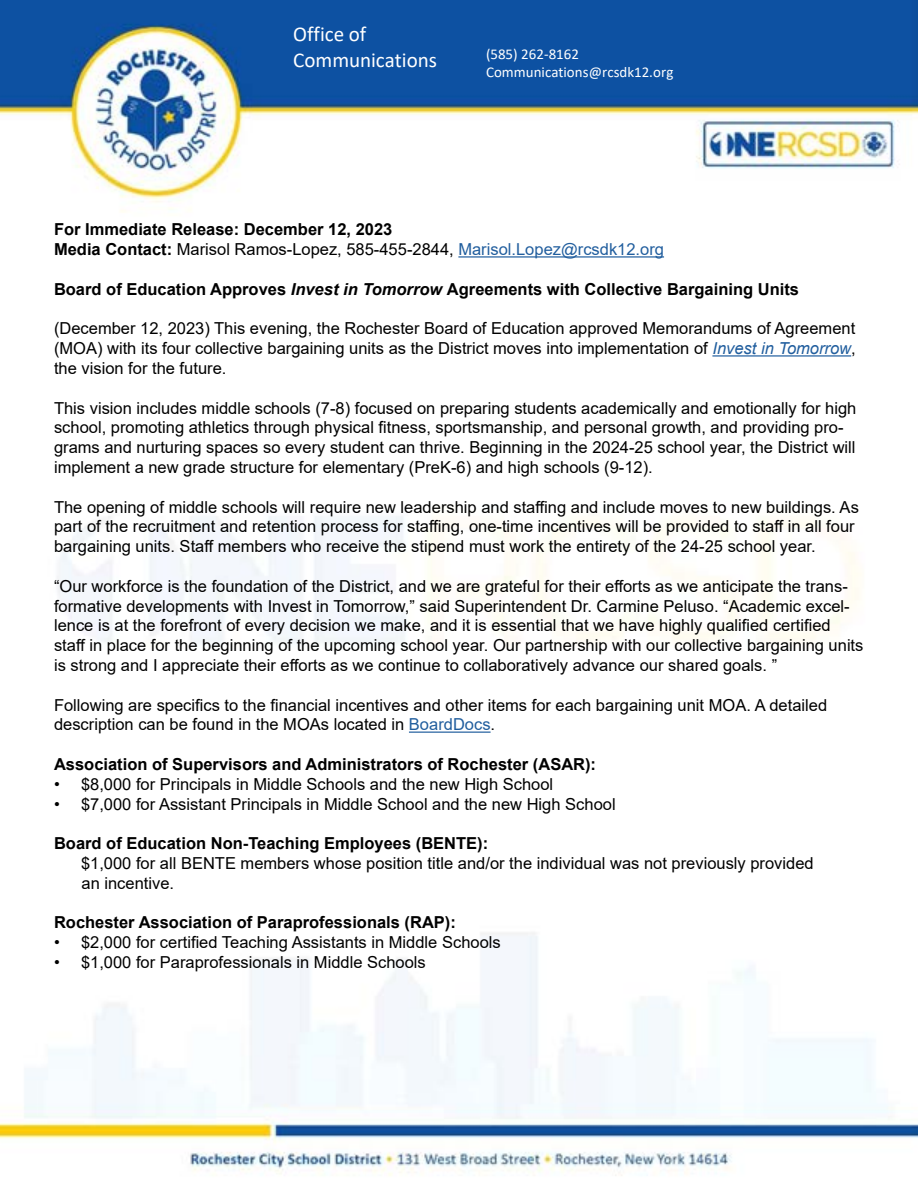
<style>
.page{position:relative;width:918px;height:1188px;background:#fff}
.page>*{position:absolute;margin:0;border:0;box-sizing:border-box;transform-origin:0 0}
.t1{font:21px/25.5px "Calibri";color:#fff}
.t2{font:16.5px/19.8px "Arial";color:#000}
.t3{font:700 16.5px/19.8px "Arial";color:#000}
.t4{font:15px/18.3px "Calibri";color:#fff}
.s1{font-weight:400}
.s2{font-weight:400;color:#215e9e}
.s3{font-style:italic}
.s4{font-style:italic;color:#215e9e}
.s5{color:#215e9e}
</style>
<div class="page">
<img style="left:0;top:0;width:918px;height:1176px">
<hr style="left:458px;top:256px;width:206px;height:2px;background:#215e9e">
<hr style="left:712px;top:355px;width:139px;height:2px;background:#215e9e">
<hr style="left:409px;top:732px;width:82px;height:1px;background:#215e9e">
<p class="t1" style="left:293px;top:21px;width:145px">Office of<br>Communications</p>
<p class="t4" style="left:486px;top:44px;width:189px">(585) 262-8162<br>Communications@rcsdk12.org</p>
<p class="t3" style="left:54px;top:220px;width:612px">For Immediate Release: December 12, 2023<br>Media Contact: <span class="s1">Marisol Ramos-Lopez, 585-455-2844,</span> <span class="s2">Marisol.Lopez@rcsdk12.org</span></p>
<p class="t3" style="left:54px;top:279px;width:747px">Board of Education Approves <span class="s3">Invest in Tomorrow</span> Agreements with Collective Bargaining Units</p>
<p class="t2" style="left:54px;top:319px;width:803px;text-align:justify">(December 12, 2023) This evening, the Rochester Board of Education approved Memorandums of Agreement (MOA) with its four collective bargaining units as the District moves into implementation of <span class="s4">Invest in Tomorrow</span>, the vision for the future.</p>
<p class="t2" style="left:54px;top:398px;width:804px">This vision includes middle schools (7-8) focused on preparing students academically and emotionally for high school, promoting athletics through physical fitness, sportsmanship, and personal growth, and providing pro&shy;grams and nurturing spaces so every student can thrive. Beginning in the 2024-25 school year, the District will implement a new grade structure for elementary (PreK-6) and high schools (9-12).</p>
<p class="t2" style="left:54px;top:497px;width:806px">The opening of middle schools will require new leadership and staffing and include moves to new buildings. As part of the recruitment and retention process for staffing, one-time incentives will be provided to staff in all four bargaining units. Staff members who receive the stipend must work the entirety of the 24-25 school year.</p>
<p class="t2" style="left:54px;top:576px;width:811px">“Our workforce is the foundation of the District, and we are grateful for their efforts as we anticipate the trans&shy;formative developments with Invest in Tomorrow,” said Superintendent Dr. Carmine Peluso. “Academic excel&shy;lence is at the forefront of every decision we make, and it is essential that we have highly qualified certified staff in place for the beginning of the upcoming school year. Our partnership with our collective bargaining units is strong and I appreciate their efforts as we continue to collaboratively advance our shared goals. ”</p>
<p class="t2" style="left:54px;top:695px;width:775px">Following are specifics to the financial incentives and other items for each bargaining unit MOA. A detailed description can be found in the MOAs located in <span class="s5">BoardDocs</span>.</p>
<p class="t3" style="left:54px;top:754px;width:544px">Association of Supervisors and Administrators of Rochester (ASAR):</p>
<p class="t2" style="left:54px;top:774px;width:501px">• $8,000 for Principals in Middle Schools and the new High School</p>
<p class="t2" style="left:54px;top:794px;width:563px">• $7,000 for Assistant Principals in Middle School and the new High School</p>
<p class="t3" style="left:54px;top:834px;width:436px">Board of Education Non-Teaching Employees (BENTE):</p>
<p class="t2" style="left:81px;top:853px;width:734px">$1,000 for all BENTE members whose position title and/or the individual was not previously provided an incentive.</p>
<p class="t3" style="left:54px;top:913px;width:403px">Rochester Association of Paraprofessionals (RAP):</p>
<p class="t2" style="left:54px;top:932px;width:448px">• $2,000 for certified Teaching Assistants in Middle Schools</p>
<p class="t2" style="left:54px;top:952px;width:373px">• $1,000 for Paraprofessionals in Middle Schools</p>
</div>
